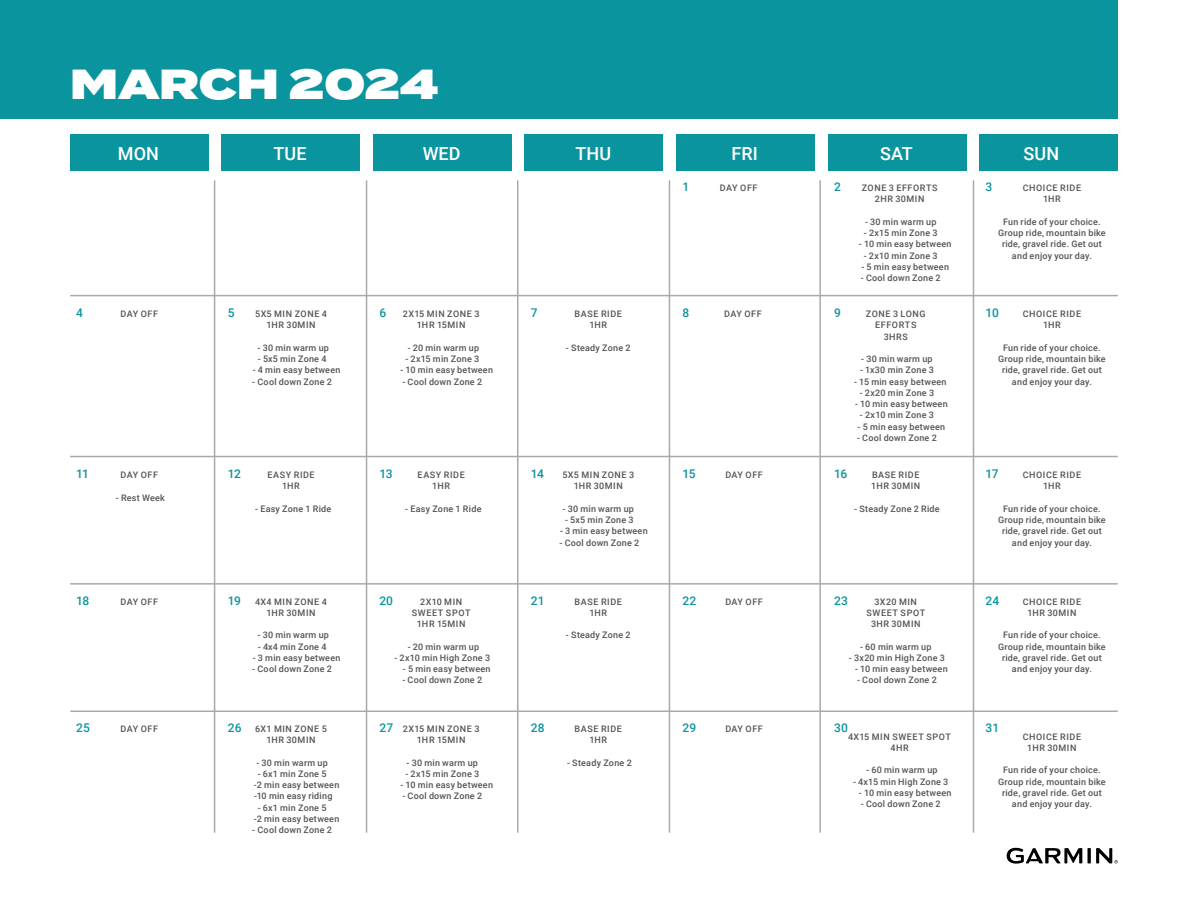
<style>
.page{position:relative;width:1188px;height:918px;background:#fff}
.page>*{position:absolute;margin:0;border:0;box-sizing:border-box;transform-origin:0 0}
.t1{font:900 42px "Termina";color:#fff}
.t2{font:500 18px "Roboto";letter-spacing:.005em;color:#fff}
.t3{font:500 12px "Roboto";letter-spacing:-.005em;color:#0a949e}
.t4{font:500 9px/11.2px "Roboto";letter-spacing:.025em;color:#545454}
.t5{font:500 9px/11.2px "Roboto";letter-spacing:.065em;color:#545454;text-align:center}
</style>
<div class="page">
<div style="left:0;top:0;width:1118px;height:119px;background:#0a949e"></div>
<div style="left:70px;top:134px;width:138px;height:36px;background:#0a949e"></div>
<div style="left:373px;top:134px;width:139px;height:36px;background:#0a949e"></div>
<div style="left:676px;top:134px;width:139px;height:36px;background:#0a949e"></div>
<div style="left:222px;top:134px;width:138px;height:36px;background:#0a949e"></div>
<div style="left:525px;top:134px;width:138px;height:36px;background:#0a949e"></div>
<div style="left:828px;top:134px;width:138px;height:36px;background:#0a949e"></div>
<div style="left:980px;top:134px;width:138px;height:36px;background:#0a949e"></div>
<svg style="left:1007px;top:848px;width:111px;height:16px"></svg>
<hr style="left:214px;top:180px;width:1px;height:653px;background:#a7a9ac">
<hr style="left:70px;top:295px;width:1048px;height:1px;background:#a7a9ac">
<hr style="left:70px;top:456px;width:1048px;height:1px;background:#a7a9ac">
<hr style="left:70px;top:583px;width:1048px;height:2px;background:#a7a9ac">
<hr style="left:70px;top:711px;width:1048px;height:1px;background:#a7a9ac">
<hr style="left:366px;top:180px;width:1px;height:653px;background:#a7a9ac">
<hr style="left:517px;top:180px;width:1px;height:653px;background:#a7a9ac">
<hr style="left:669px;top:180px;width:1px;height:653px;background:#a7a9ac">
<hr style="left:819px;top:180px;width:2px;height:653px;background:#a7a9ac">
<hr style="left:973px;top:180px;width:1px;height:653px;background:#a7a9ac">
<h1 class="t1" style="left:70px;top:53px;width:370px">MARCH 2024</h1>
<h2 class="t2" style="left:118px;top:141px;width:43px">MON</h2>
<h2 class="t2" style="left:273px;top:141px;width:35px">TUE</h2>
<h2 class="t2" style="left:423px;top:141px;width:39px">WED</h2>
<h2 class="t2" style="left:575px;top:141px;width:37px">THU</h2>
<h2 class="t2" style="left:732px;top:141px;width:28px">FRI</h2>
<h2 class="t2" style="left:880px;top:141px;width:34px">SAT</h2>
<h2 class="t2" style="left:1023px;top:141px;width:37px">SUN</h2>
<h3 class="t3" style="left:76px;top:304px;width:8px">4</h3>
<p class="t4" style="left:121px;top:308px;width:39px">DAY OFF</p>
<h3 class="t3" style="left:76px;top:465px;width:14px">11</h3>
<p class="t4" style="left:121px;top:469px;width:39px">DAY OFF</p>
<p class="t4" style="left:116px;top:491px;width:51px">- Rest Week</p>
<h3 class="t3" style="left:682px;top:178px;width:8px">1</h3>
<p class="t4" style="left:720px;top:182px;width:39px">DAY OFF</p>
<h3 class="t3" style="left:228px;top:304px;width:8px">5</h3>
<p class="t5" style="left:255px;top:308px;width:73px">5X5 MIN ZONE 4<br>1HR 30MIN</p>
<p class="t4" style="left:258px;top:342px;width:73px">- 30 min warm up</p>
<p class="t4" style="left:258px;top:353px;width:70px">5x5- min Zone 4</p>
<p class="t4" style="left:253px;top:364px;width:89px">4- min easy between</p>
<p class="t4" style="left:252px;top:376px;width:81px">- Cool down Zone 2</p>
<h3 class="t3" style="left:228px;top:465px;width:15px">12</h3>
<p class="t5" style="left:267px;top:469px;width:49px">EASY RIDE<br>1HR</p>
<p class="t4" style="left:255px;top:503px;width:78px">- Easy Zone 1 Ride</p>
<h3 class="t3" style="left:379px;top:304px;width:8px">6</h3>
<p class="t5" style="left:403px;top:308px;width:78px">2X15 MIN ZONE 3<br>1HR 15MIN</p>
<p class="t4" style="left:405px;top:342px;width:75px">- 20 min warm up<br>2- x15 min Zone 3</p>
<p class="t4" style="left:400px;top:364px;width:94px">- 10 min easy between</p>
<p class="t4" style="left:402px;top:376px;width:81px">- Cool down Zone 2</p>
<h3 class="t3" style="left:379px;top:465px;width:15px">13</h3>
<p class="t5" style="left:417px;top:469px;width:49px">EASY RIDE<br>1HR</p>
<p class="t4" style="left:405px;top:503px;width:78px">- Easy Zone 1 Ride</p>
<h3 class="t3" style="left:531px;top:304px;width:8px">7</h3>
<p class="t5" style="left:575px;top:308px;width:49px">BASE RIDE<br>1HR</p>
<p class="t4" style="left:566px;top:342px;width:66px">- Steady Zone 2</p>
<h3 class="t3" style="left:682px;top:304px;width:8px">8</h3>
<p class="t4" style="left:724px;top:308px;width:39px">DAY OFF</p>
<h3 class="t3" style="left:531px;top:465px;width:15px">14</h3>
<p class="t5" style="left:562px;top:469px;width:73px">5X5 MIN ZONE 3<br>1HR 30MIN</p>
<p class="t4" style="left:563px;top:503px;width:73px">- 30 min warm up</p>
<p class="t4" style="left:565px;top:514px;width:70px">5x5- min Zone 3</p>
<p class="t4" style="left:560px;top:525px;width:89px">3- min easy between</p>
<p class="t4" style="left:560px;top:536px;width:81px">- Cool down Zone 2</p>
<h3 class="t3" style="left:682px;top:465px;width:15px">15</h3>
<p class="t4" style="left:725px;top:469px;width:39px">DAY OFF</p>
<h3 class="t3" style="left:834px;top:178px;width:8px">2</h3>
<p class="t5" style="left:862px;top:182px;width:77px">ZONE 3 EFFORTS<br>2HR 30MIN</p>
<p class="t4" style="left:864px;top:216px;width:75px">- 30 min warm up<br>2- x15 min Zone 3</p>
<p class="t4" style="left:859px;top:238px;width:94px">- 10 min easy between<br>2- x10 min Zone 3<br>5- min easy between</p>
<p class="t4" style="left:861px;top:272px;width:81px">- Cool down Zone 2</p>
<p class="t5" style="left:866px;top:308px;width:61px">ZONE 3 LONG<br>EFFORTS<br>3HRS</p>
<p class="t4" style="left:860px;top:353px;width:75px">- 30 min warm up<br>x1- 30 min Zone 3</p>
<p class="t4" style="left:860px;top:376px;width:88px;text-indent:-6px">- 15 min easy between<br>2- x20 min Zone 3</p>
<p class="t4" style="left:855px;top:398px;width:94px">- 10 min easy between<br>2- x10 min Zone 3<br>5- min easy between</p>
<p class="t4" style="left:857px;top:432px;width:81px">- Cool down Zone 2</p>
<p class="t5" style="left:871px;top:469px;width:51px;text-align:left">BASE RIDE<br>1HR 30MIN</p>
<p class="t4" style="left:854px;top:503px;width:87px">- Steady Zone 2 Ride</p>
<h3 class="t3" style="left:834px;top:304px;width:8px">9</h3>
<h3 class="t3" style="left:834px;top:465px;width:15px">16</h3>
<h3 class="t3" style="left:986px;top:178px;width:8px">3</h3>
<p class="t5" style="left:1023px;top:182px;width:60px">CHOICE RIDE<br>1HR</p>
<p class="t4" style="left:998px;top:216px;width:109px;text-align:center">Fun ride of your choice.<br>Group ride, mountain bike ride, gravel ride. Get out and enjoy your day.</p>
<h3 class="t3" style="left:986px;top:304px;width:15px">10</h3>
<p class="t5" style="left:1023px;top:308px;width:60px">CHOICE RIDE<br>1HR</p>
<p class="t4" style="left:998px;top:342px;width:109px;text-align:center">Fun ride of your choice.<br>Group ride, mountain bike ride, gravel ride. Get out and enjoy your day.</p>
<h3 class="t3" style="left:986px;top:465px;width:15px">17</h3>
<p class="t5" style="left:1023px;top:469px;width:60px">CHOICE RIDE<br>1HR</p>
<p class="t4" style="left:998px;top:503px;width:109px;text-align:center">Fun ride of your choice.<br>Group ride, mountain bike ride, gravel ride. Get out and enjoy your day.</p>
<h3 class="t3" style="left:76px;top:592px;width:15px">18</h3>
<p class="t4" style="left:121px;top:595px;width:39px">DAY OFF</p>
<h3 class="t3" style="left:228px;top:592px;width:15px">19</h3>
<p class="t5" style="left:255px;top:595px;width:73px">4X4 MIN ZONE 4<br>1HR 30MIN</p>
<p class="t4" style="left:258px;top:629px;width:73px">- 30 min warm up</p>
<p class="t4" style="left:258px;top:640px;width:70px">4x4- min Zone 4</p>
<p class="t4" style="left:253px;top:652px;width:89px">3- min easy between</p>
<p class="t4" style="left:252px;top:663px;width:81px">- Cool down Zone 2</p>
<h3 class="t3" style="left:379px;top:592px;width:15px">20</h3>
<p class="t5" style="left:412px;top:595px;width:60px">2X10 MIN<br>SWEET SPOT<br>1HR 15MIN</p>
<p class="t4" style="left:408px;top:640px;width:73px">- 20 min warm up</p>
<p class="t4" style="left:394px;top:652px;width:97px">2- x10 min High Zone 3</p>
<p class="t4" style="left:403px;top:663px;width:89px">5- min easy between</p>
<p class="t4" style="left:402px;top:674px;width:81px">- Cool down Zone 2</p>
<h3 class="t3" style="left:531px;top:592px;width:15px">21</h3>
<p class="t5" style="left:575px;top:595px;width:49px">BASE RIDE<br>1HR</p>
<p class="t4" style="left:566px;top:629px;width:66px">- Steady Zone 2</p>
<h3 class="t3" style="left:682px;top:592px;width:15px">22</h3>
<p class="t4" style="left:725px;top:595px;width:39px">DAY OFF</p>
<h3 class="t3" style="left:834px;top:592px;width:15px">23</h3>
<p class="t5" style="left:866px;top:595px;width:60px">X3 20 MIN<br>SWEET SPOT<br>3HR 30MIN</p>
<p class="t4" style="left:849px;top:640px;width:98px;text-align:center">- 60 min warm up<br>x3- 20 min High Zone 3</p>
<p class="t4" style="left:855px;top:663px;width:94px">- 10 min easy between</p>
<p class="t4" style="left:857px;top:674px;width:81px">- Cool down Zone 2</p>
<h3 class="t3" style="left:986px;top:592px;width:15px">24</h3>
<p class="t5" style="left:1023px;top:595px;width:60px">CHOICE RIDE<br>1HR 30MIN</p>
<p class="t4" style="left:998px;top:629px;width:109px;text-align:center">Fun ride of your choice.<br>Group ride, mountain bike ride, gravel ride. Get out and enjoy your day.</p>
<h3 class="t3" style="left:76px;top:719px;width:15px">25</h3>
<p class="t4" style="left:121px;top:723px;width:39px">DAY OFF</p>
<h3 class="t3" style="left:228px;top:719px;width:15px">26</h3>
<p class="t5" style="left:255px;top:723px;width:73px">X6 1 MIN ZONE 5<br>1HR 30MIN</p>
<p class="t4" style="left:256px;top:757px;width:73px">- 30 min warm up</p>
<p class="t4" style="left:258px;top:768px;width:70px">1x6- min Zone 5</p>
<p class="t4" style="left:254px;top:779px;width:87px">-2 min easy between</p>
<p class="t4" style="left:254px;top:790px;width:80px">-10 min easy riding</p>
<p class="t4" style="left:258px;top:802px;width:70px">1x6- min Zone 5</p>
<p class="t4" style="left:254px;top:813px;width:87px">-2 min easy between</p>
<p class="t4" style="left:252px;top:824px;width:81px">- Cool down Zone 2</p>
<h3 class="t3" style="left:379px;top:719px;width:15px">27</h3>
<p class="t5" style="left:403px;top:723px;width:78px">2X15 MIN ZONE 3<br>1HR 15MIN</p>
<p class="t4" style="left:405px;top:757px;width:75px">- 30 min warm up<br>2- x15 min Zone 3</p>
<p class="t4" style="left:400px;top:779px;width:94px">- 10 min easy between</p>
<p class="t4" style="left:402px;top:790px;width:81px">- Cool down Zone 2</p>
<h3 class="t3" style="left:531px;top:719px;width:15px">28</h3>
<p class="t5" style="left:575px;top:723px;width:49px">BASE RIDE<br>1HR</p>
<p class="t4" style="left:567px;top:757px;width:66px">- Steady Zone 2</p>
<h3 class="t3" style="left:682px;top:719px;width:15px">29</h3>
<p class="t4" style="left:725px;top:723px;width:39px">DAY OFF</p>
<h3 class="t3" style="left:834px;top:719px;width:15px">30</h3>
<p class="t5" style="left:848px;top:730px;width:104px">4X15 MIN SWEET SPOT<br>4HR</p>
<p class="t4" style="left:853px;top:764px;width:97px;text-align:center">- 60 min warm up<br>x4- 15 min High Zone 3</p>
<p class="t4" style="left:859px;top:787px;width:94px">- 10 min easy between</p>
<p class="t4" style="left:861px;top:798px;width:81px">- Cool down Zone 2</p>
<h3 class="t3" style="left:986px;top:719px;width:15px">31</h3>
<p class="t5" style="left:1023px;top:730px;width:60px">CHOICE RIDE<br>1HR 30MIN</p>
<p class="t4" style="left:998px;top:764px;width:109px;text-align:center">Fun ride of your choice.<br>Group ride, mountain bike ride, gravel ride. Get out and enjoy your day.</p>
</div>
